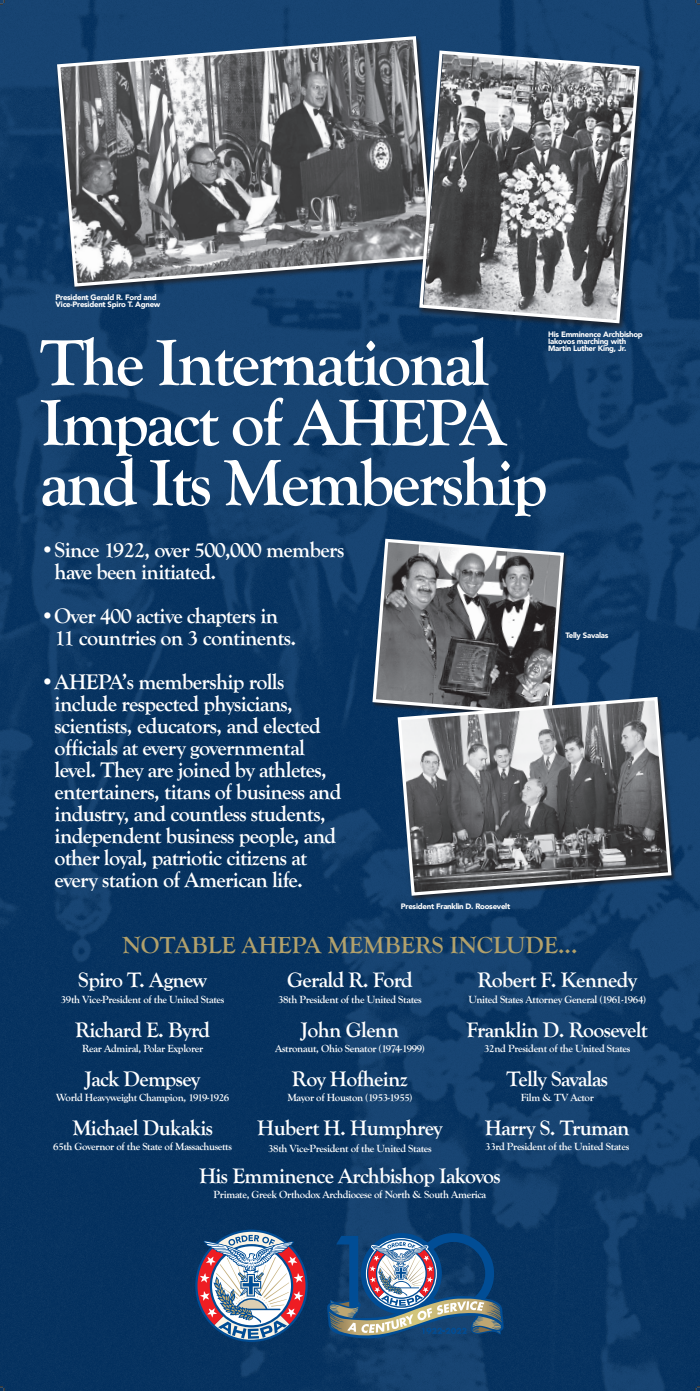
<style>
.page{position:relative;width:700px;height:1391px;background:#fff}
.page>*{position:absolute;margin:0;border:0;box-sizing:border-box;transform-origin:0 0}
.t1{font:700 67.6px/60px "Goudy Old Style T";letter-spacing:-.04em;color:#fff}
.t2{font:700 24.2px "Goudy Old Style T";color:#b2a16b}
.t3{font:700 22px/22px "Goudy Old Style T";letter-spacing:-.03em;color:#fff}
.t4{font:700 21.8px "Goudy Old Style T";letter-spacing:-.03em;color:#fff}
.t5{font:700 10.8px "Goudy Old Style T";letter-spacing:-.03em;color:#fff}
.t6{font:900 7.8px/7.2px "Avenir";letter-spacing:-.03em;color:#fff}
</style>
<div class="page">
<img style="left:1px;top:1px;width:698px;height:1389px">
<svg style="left:327px;top:1233px;width:176px;height:108px;background:#4a6888"></svg>
<svg style="left:195px;top:1229px;width:113px;height:113px"></svg>
<svg style="left:55px;top:34px;width:380px;height:254px;background:#6f767e"></svg>
<svg style="left:371px;top:537px;width:194px;height:181px;background:#6f747c"></svg>
<div style="left:396px;top:696px;width:280px;height:205px;background:#231f20;opacity:.75"></div>
<svg style="left:396px;top:695px;width:277px;height:202px;background:#70757c"></svg>
<div style="left:417px;top:49px;width:229px;height:282px;background:#231f20;opacity:.75"></div>
<svg style="left:417px;top:49px;width:224px;height:276px;background:#767c82"></svg>
<svg style="left:0;top:0;width:5px;height:5px"></svg>
<svg style="left:0;top:1386px;width:5px;height:5px"></svg>
<svg style="left:695px;top:0;width:5px;height:5px"></svg>
<svg style="left:695px;top:1386px;width:5px;height:5px"></svg>
<p class="t6" style="left:56px;top:293px;width:106px">President Gerald R. Ford and<br>Vice-President Spiro T. Agnew</p>
<p class="t6" style="left:548px;top:330px;width:96px">His Emminence Archbishop<br>Iakovos marching with<br>Martin Luther King, Jr.</p>
<h1 class="t1" style="left:40px;top:334px;width:509px">The International<br>Impact of AHEPA and Its Membership</h1>
<h3 class="t3" style="left:55px;top:539px;width:291px;text-indent:-14px">•Since 1922, over 500,000 members have been initiated.</h3>
<h3 class="t3" style="left:55px;top:605px;width:243px;text-indent:-14px">•Over 400 active chapters in<br>11 countries on 3 continents.</h3>
<p class="t3" style="left:55px;top:671px;width:288px;text-indent:-14px">•AHEPA’s membership rolls include respected physicians, scientists, educators, and elected officials at every governmental level. They are joined by athletes, entertainers, titans of business and industry, and countless students, independent business people, and other loyal, patriotic citizens at every station of American life.</p>
<p class="t6" style="left:565px;top:632px;width:45px">Telly Savalas</p>
<p class="t6" style="left:401px;top:902px;width:111px">President Franklin D. Roosevelt</p>
<h2 class="t2" style="left:122px;top:932px;width:456px">NOTABLE AHEPA MEMBERS INCLUDE...</h2>
<h3 class="t4" style="left:287px;top:968px;width:127px">Gerald R. Ford</h3>
<p class="t5" style="left:278px;top:993px;width:145px">38th President of the United States</p>
<h3 class="t4" style="left:301px;top:1017px;width:99px">John Glenn</h3>
<p class="t5" style="left:275px;top:1042px;width:151px">Astronaut, Ohio Senator (1974-1999)</p>
<h3 class="t4" style="left:292px;top:1066px;width:117px">Roy Hofheinz</h3>
<p class="t5" style="left:287px;top:1091px;width:127px">Mayor of Houston (1953-1955)</p>
<h3 class="t4" style="left:257px;top:1115px;width:187px">Hubert H. Humphrey</h3>
<p class="t5" style="left:268px;top:1142px;width:165px">38th Vice-President of the United States</p>
<h3 class="t4" style="left:477px;top:968px;width:161px">Robert F. Kennedy</h3>
<p class="t5" style="left:468px;top:993px;width:179px">United States Attorney General (1961-1964)</p>
<h3 class="t4" style="left:466px;top:1017px;width:183px">Franklin D. Roosevelt</h3>
<p class="t5" style="left:484px;top:1042px;width:148px">32nd President of the United States</p>
<h3 class="t4" style="left:506px;top:1066px;width:103px">Telly Savalas</h3>
<p class="t5" style="left:520px;top:1091px;width:75px">Film &amp; TV Actor</p>
<h3 class="t4" style="left:485px;top:1115px;width:146px">Harry S. Truman</h3>
<p class="t5" style="left:485px;top:1140px;width:145px">33rd President of the United States</p>
<h3 class="t4" style="left:199px;top:1163px;width:303px">His Emminence Archbishop Iakovos</h3>
<p class="t5" style="left:214px;top:1188px;width:274px">Primate, Greek Orthodox Archdiocese of North &amp; South America</p>
<h3 class="t4" style="left:78px;top:968px;width:130px">Spiro T. Agnew</h3>
<p class="t5" style="left:61px;top:993px;width:165px">39th Vice-President of the United States</p>
<h3 class="t4" style="left:75px;top:1017px;width:136px">Richard E. Byrd</h3>
<p class="t5" style="left:82px;top:1042px;width:122px">Rear Admiral, Polar Explorer</p>
<h3 class="t4" style="left:85px;top:1066px;width:117px">Jack Dempsey</h3>
<p class="t5" style="left:56px;top:1091px;width:175px">World Heavyweight Champion, 1919-1926</p>
<h3 class="t4" style="left:72px;top:1115px;width:142px">Michael Dukakis</h3>
<p class="t5" style="left:53px;top:1140px;width:180px">65th Governor of the State of Massachusetts</p>
</div>
